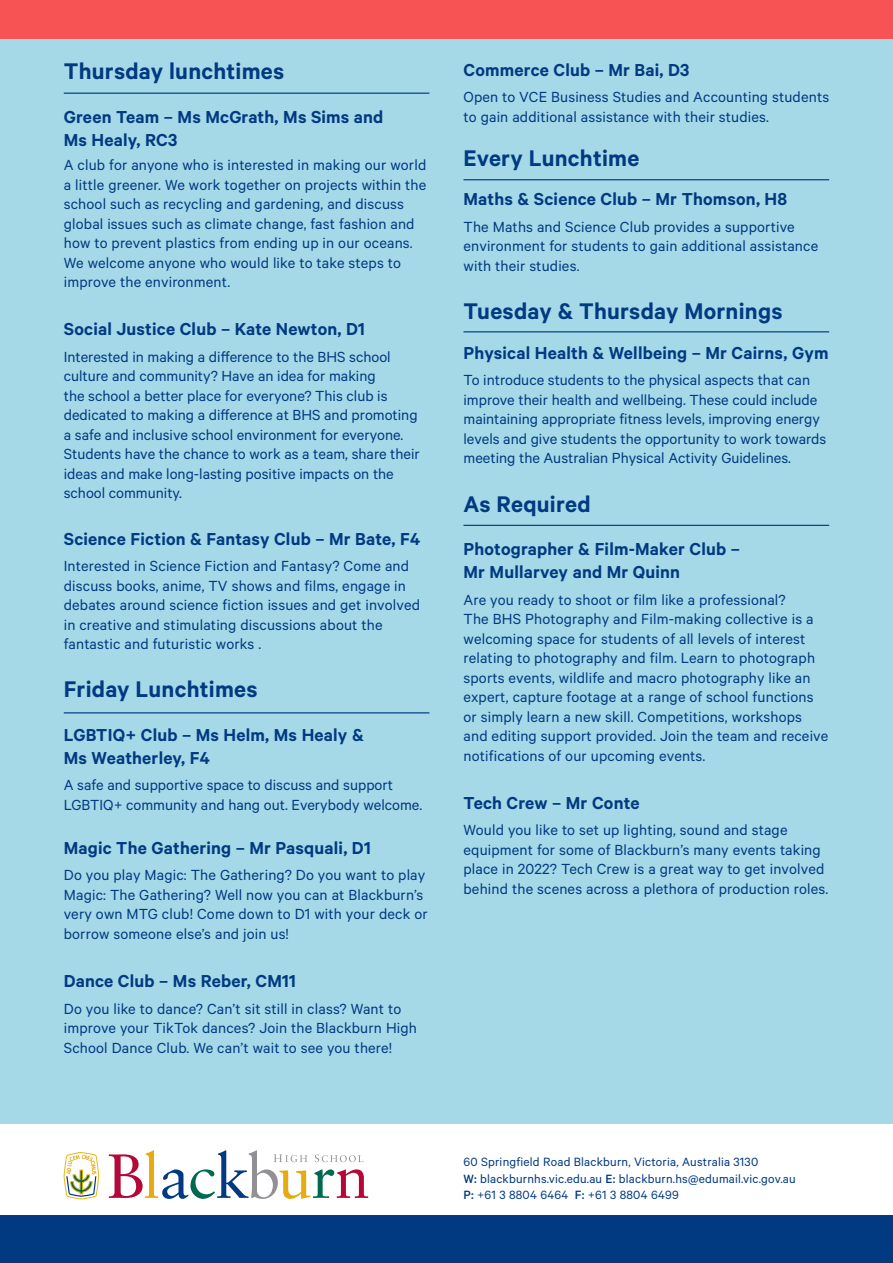
<style>
.page{position:relative;width:893px;height:1263px;background:#fff}
.page>*{position:absolute;margin:0;border:0;box-sizing:border-box;transform-origin:0 0}
.t1{font:600 25.5px "Calibre";letter-spacing:.01em;color:#013a81}
.t2{font:600 19.5px/22.5px "Calibre";letter-spacing:.01em;color:#013a81}
.t3{font:16.5px/19.5px "Calibre";letter-spacing:.01em;color:#013a81}
.t4{font:13.5px/16.5px "Calibre";letter-spacing:.015em;color:#013a81}
.s1{font-weight:500}
</style>
<div class="page">
<div style="left:0;top:38px;width:893px;height:1085px;background:#a6d9e8"></div>
<hr style="left:64px;top:712px;width:365px;height:1px;background:#013a81">
<svg style="left:109px;top:1150px;width:259px;height:49px"></svg>
<svg style="left:64px;top:1152px;width:35px;height:47px"></svg>
<div style="left:0;top:1215px;width:893px;height:48px;background:#013a81"></div>
<div style="left:0;top:0;width:893px;height:38px;background:#f75254"></div>
<hr style="left:64px;top:93px;width:365px;height:1px;background:#013a81">
<hr style="left:463px;top:331px;width:366px;height:1px;background:#013a81">
<hr style="left:463px;top:179px;width:366px;height:1px;background:#013a81">
<hr style="left:463px;top:525px;width:366px;height:1px;background:#013a81">
<h1 class="t1" style="left:64px;top:56px;width:222px">Thursday lunchtimes</h1>
<p class="t2" style="left:64px;top:105px;width:321px">Green Team – Ms McGrath, Ms Sims and<br>Ms Healy, RC3</p>
<p class="t3" style="left:64px;top:155px;width:364px">A club for anyone who is interested in making our world a little greener. We work together on projects within the school such as recycling and gardening, and discuss global issues such as climate change, fast fashion and how to prevent plastics from ending up in our oceans.<br>We welcome anyone who would like to take steps to improve the environment.</p>
<p class="t2" style="left:64px;top:317px;width:303px">Social Justice Club – Kate Newton, D1</p>
<p class="t3" style="left:64px;top:346px;width:358px">Interested in making a difference to the BHS school culture and community? Have an idea for making<br>the school a better place for everyone? This club is dedicated to making a difference at BHS and promoting a safe and inclusive school environment for everyone.<br>Students have the chance to work as a team, share their ideas and make long-lasting positive impacts on the school community.</p>
<p class="t2" style="left:64px;top:527px;width:358px">Science Fiction &amp; Fantasy Club – Mr Bate, F4</p>
<p class="t3" style="left:64px;top:556px;width:358px">Interested in Science Fiction and Fantasy? Come and discuss books, anime, TV shows and films, engage in debates around science fiction issues and get involved in creative and stimulating discussions about the fantastic and futuristic works .</p>
<h1 class="t1" style="left:64px;top:674px;width:195px">Friday Lunchtimes</h1>
<p class="t2" style="left:64px;top:723px;width:302px">LGBTIQ+ Club – Ms Helm, Ms Healy &amp;<br>Ms Weatherley, F4</p>
<p class="t3" style="left:64px;top:775px;width:360px">A safe and supportive space to discuss and support<br>LGBTIQ+ community and hang out. Everybody welcome.</p>
<p class="t2" style="left:64px;top:836px;width:308px">Magic The Gathering – Mr Pasquali, D1</p>
<p class="t3" style="left:64px;top:865px;width:365px">Do you play Magic: The Gathering? Do you want to play Magic: The Gathering? Well now you can at Blackburn’s very own MTG club! Come down to D1 with your deck or borrow someone else’s and join us!</p>
<p class="t2" style="left:64px;top:969px;width:234px">Dance Club – Ms Reber, CM11</p>
<p class="t3" style="left:64px;top:998px;width:355px">Do you like to dance? Can’t sit still in class? Want to improve your TikTok dances? Join the Blackburn High<br>School Dance Club. We can’t wait to see you there!</p>
<p class="t2" style="left:463px;top:58px;width:228px">Commerce Club – Mr Bai, D3</p>
<p class="t3" style="left:463px;top:87px;width:367px">Open to VCE Business Studies and Accounting students to gain additional assistance with their studies.</p>
<h1 class="t1" style="left:463px;top:142px;width:177px">Every Lunchtime</h1>
<p class="t2" style="left:463px;top:187px;width:325px">Maths &amp; Science Club – Mr Thomson, H8</p>
<p class="t3" style="left:463px;top:216px;width:356px">The Maths and Science Club provides a supportive environment for students to gain additional assistance with their studies.</p>
<h1 class="t1" style="left:463px;top:296px;width:321px">Tuesday &amp; Thursday Mornings</h1>
<p class="t2" style="left:463px;top:341px;width:366px">Physical Health &amp; Wellbeing – Mr Cairns, Gym</p>
<p class="t3" style="left:463px;top:370px;width:364px">To introduce students to the physical aspects that can improve their health and wellbeing. These could include maintaining appropriate fitness levels, improving energy levels and give students the opportunity to work towards meeting the Australian Physical Activity Guidelines.</p>
<h1 class="t1" style="left:463px;top:489px;width:129px">As Required</h1>
<p class="t2" style="left:463px;top:538px;width:278px">Photographer &amp; Film-Maker Club –<br>Mr Mullarvey and Mr Quinn</p>
<p class="t3" style="left:463px;top:589px;width:366px">Are you ready to shoot or film like a professional?<br>The BHS Photography and Film-making collective is a welcoming space for students of all levels of interest relating to photography and film. Learn to photograph sports events, wildlife and macro photography like an expert, capture footage at a range of school functions or simply learn a new skill. Competitions, workshops and editing support provided. Join the team and receive notifications of our upcoming events.</p>
<p class="t2" style="left:463px;top:791px;width:178px">Tech Crew – Mr Conte</p>
<p class="t3" style="left:463px;top:820px;width:366px">Would you like to set up lighting, sound and stage equipment for some of Blackburn’s many events taking place in 2022? Tech Crew is a great way to get involved behind the scenes across a plethora of production roles.</p>
<p class="t4" style="left:463px;top:1153px;width:334px">60 Springfield Road Blackburn, Victoria, Australia 3130<br><span class="s1">W:</span> blackburnhs.vic.edu.au <span class="s1">E:</span> blackburn.hs@edumail.vic.gov.au<br><span class="s1">P:</span> +61 3 8804 6464 <span class="s1">F:</span> +61 3 8804 6499</p>
</div>
